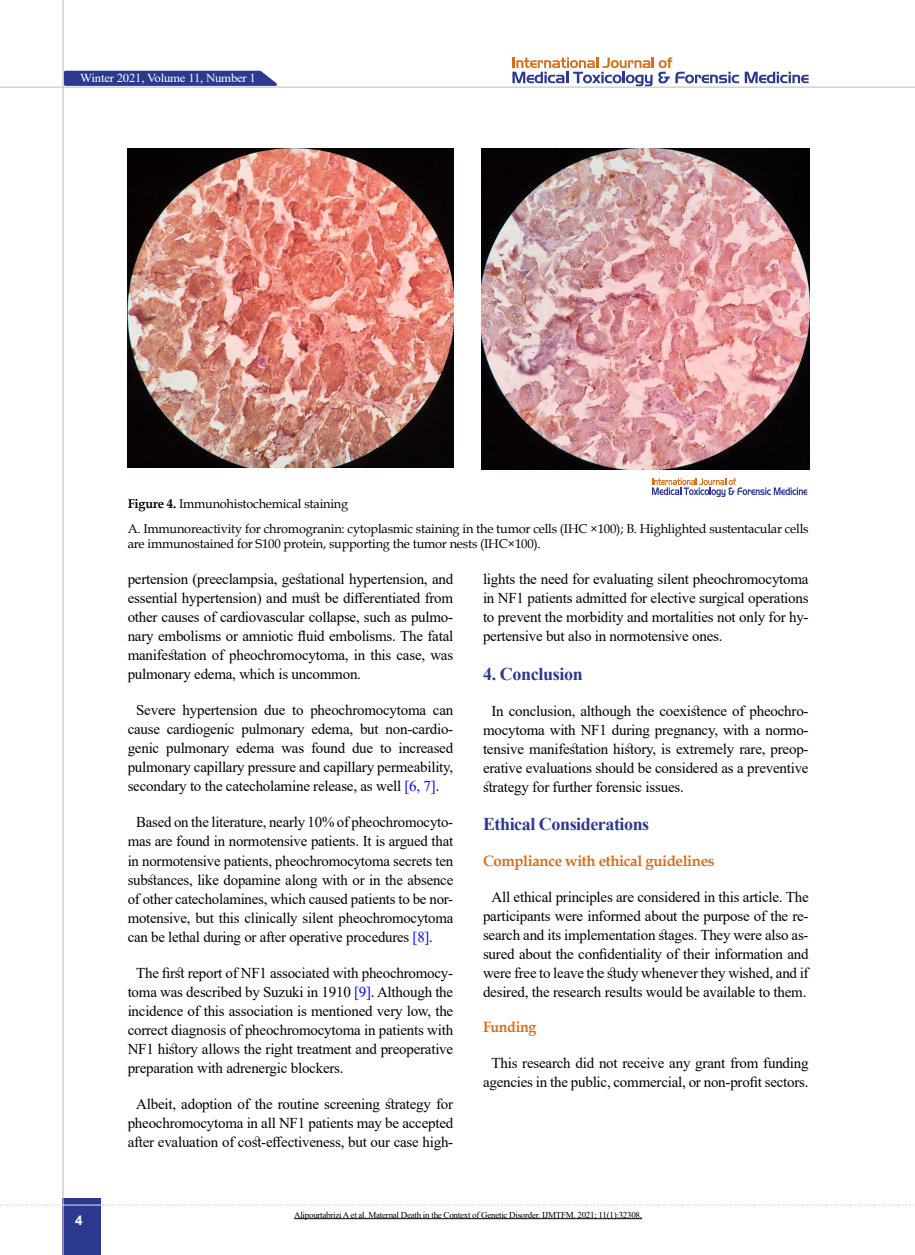
<style>
.page{position:relative;width:915px;height:1255px;background:#fff}
.page>*{position:absolute;margin:0;border:0;box-sizing:border-box;transform-origin:0 0}
.t1{font:700 18px "Times New Roman";letter-spacing:-.025em;color:#2b3990}
.t2{font:15px/19px "Times New Roman";letter-spacing:-.015em;color:#000;text-align:justify}
.t3{font:700 15px "Book Antiqua";letter-spacing:-.025em;color:#d66f1b}
.t4{font:700 15px "Book Antiqua";letter-spacing:-.025em;color:#d66f1b;scale:.95 1}
.t5{font:700 13.5px "Arial";color:#fff}
.t6{font:12.75px/25px "Book Antiqua";letter-spacing:-.015em;color:#000}
.t7{font:12.15px "Times New Roman";letter-spacing:-.015em;color:#fff;scale:1.05 1}
.t8{font:9px "Times New Roman";letter-spacing:-.03em;color:#000}
.s1{font-weight:700}
.s2{color:#00f}
</style>
<div class="page">
<div style="left:63px;top:1198px;width:38px;height:56px;background:#2b3990"></div>
<hr style="left:62px;top:0;width:2px;height:1254px;background:#c2c4c6">
<hr style="left:0;top:87px;width:914px;height:1px;background:#c2c4c6">
<hr style="left:63px;top:1204px;width:38px;height:1px;background:#ebebec">
<svg style="left:0;top:1204px;width:63px;height:1px"></svg>
<svg style="left:102px;top:1204px;width:812px;height:1px"></svg>
<svg style="left:512px;top:57px;width:226px;height:29px"></svg>
<svg style="left:744px;top:72px;width:64px;height:11px"></svg>
<svg style="left:652px;top:478px;width:155px;height:19px"></svg>
<img style="left:128px;top:149px;width:325px;height:319px">
<img style="left:482px;top:149px;width:326px;height:320px">
<hr style="left:294px;top:1218px;width:348px;height:1px;background:#000">
<svg style="left:62px;top:69px;width:222px;height:18px;background:#5762a6"></svg>
<p class="t7" style="left:80px;top:69px;width:169px">Winter 2021, Volume 11, Number 1</p>
<p class="t6" style="left:128px;top:490px;width:682px"><span class="s1">Figure 4.</span> Immunohistochemical staining<br>A. Immunoreactivity for chromogranin: cytoplasmic staining in the tumor cells (IHC ×100); B. Highlighted sustentacular cells</p>
<p class="t6" style="left:128px;top:531px;width:414px">are immunostained for S100 protein, supporting the tumor nests (IHC×100).</p>
<p class="t5" style="left:75px;top:1210px;width:9px">4</p>
<p class="t2" style="left:128px;top:568px;width:327px">pertension (preeclampsia, gestational hypertension, and essential hypertension) and must be differentiated from other causes of cardiovascular collapse, such as pulmo&shy;nary embolisms or amniotic fluid embolisms. The fatal manifestation of pheochromocytoma, in this case, was pulmonary edema, which is uncommon.</p>
<p class="t2" style="left:128px;top:700px;width:327px;text-indent:9px">Severe hypertension due to pheochromocytoma can cause cardiogenic pulmonary edema, but non-cardio&shy;genic pulmonary edema was found due to increased pulmonary capillary pressure and capillary permeability, secondary to the catecholamine release, as well <span class="s2">[6, 7]</span>.</p>
<p class="t2" style="left:128px;top:812px;width:327px;text-indent:9px">Based on the literature, nearly 10% of pheochromocyto&shy;mas are found in normotensive patients. It is argued that in normotensive patients, pheochromocytoma secrets ten substances, like dopamine along with or in the absence of other catecholamines, which caused patients to be nor&shy;motensive, but this clinically silent pheochromocytoma can be lethal during or after operative procedures <span class="s2">[8]</span>.</p>
<p class="t2" style="left:128px;top:962px;width:327px;text-indent:9px">The first report of NF1 associated with pheochromocy&shy;toma was described by Suzuki in 1910 <span class="s2">[9]</span>. Although the incidence of this association is mentioned very low, the correct diagnosis of pheochromocytoma in patients with NF1 history allows the right treatment and preoperative preparation with adrenergic blockers.</p>
<p class="t2" style="left:128px;top:1094px;width:327px;text-align:center">Albeit, adoption of the routine screening strategy for pheochromocytoma in all NF1 patients may be accepted after evaluation of cost-effectiveness, but our case high-</p>
<p class="t2" style="left:483px;top:568px;width:327px">lights the need for evaluating silent pheochromocytoma in NF1 patients admitted for elective surgical operations to prevent the morbidity and mortalities not only for hy&shy;pertensive but also in normotensive ones.</p>
<p class="t1" style="left:483px;top:660px;width:101px">4. Conclusion</p>
<p class="t2" style="left:483px;top:700px;width:327px;text-indent:9px">In conclusion, although the coexistence of pheochro&shy;mocytoma with NF1 during pregnancy, with a normo&shy;tensive manifestation history, is extremely rare, preop&shy;erative evaluations should be considered as a preventive strategy for further forensic issues.</p>
<p class="t1" style="left:483px;top:811px;width:168px">Ethical Considerations</p>
<p class="t3" style="left:483px;top:850px;width:233px">Compliance with ethical guidelines</p>
<p class="t2" style="left:483px;top:886px;width:327px;text-align:center">All ethical principles are considered in this article. The participants were informed about the purpose of the re&shy;search and its implementation stages. They were also as&shy;sured about the confidentiality of their information and were free to leave the study whenever they wished, and if desired, the research results would be available to them.</p>
<p class="t4" style="left:483px;top:1016px;width:58px">Funding</p>
<p class="t2" style="left:483px;top:1052px;width:327px;text-align:center">This research did not receive any grant from funding agencies in the public, commercial, or non-profit sectors.</p>
<p class="t8" style="left:294px;top:1208px;width:349px">Alipourtabrizi A et al. Maternal Death in the Context of Genetic Disorder. IJMTFM. 2021; 11(1):32308.</p>
</div>
